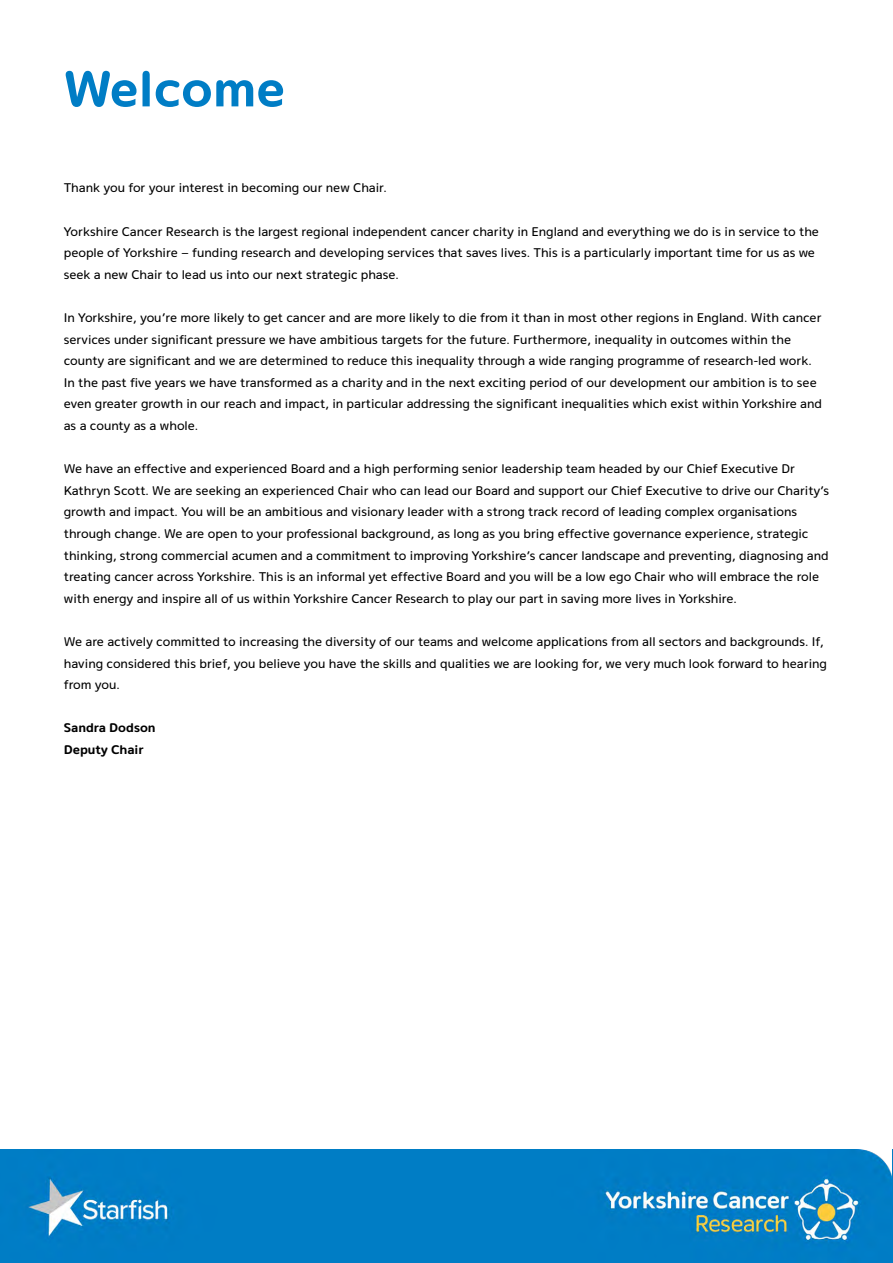
<style>
.page{position:relative;width:893px;height:1263px;background:#fff}
.page>*{position:absolute;margin:0;border:0;box-sizing:border-box;transform-origin:0 0}
.t1{font:700 72px "Termtem";color:#007dc5}
.t2{font:18px/21.6px "Termtem";color:#000}
.t3{font:700 18px "Termtem";color:#000}
</style>
<div class="page">
<img style="left:0;top:1149px;width:893px;height:114px">
<p class="t1" style="left:64px;top:46px;width:223px">Welcome</p>
<p class="t2" style="left:64px;top:177px;width:325px">Thank you for your interest in becoming our new Chair.</p>
<p class="t2" style="left:64px;top:220px;width:757px">Yorkshire Cancer Research is the largest regional independent cancer charity in England and everything we do is in service to the people of Yorkshire – funding research and developing services that saves lives. This is a particularly important time for us as we seek a new Chair to lead us into our next strategic phase.</p>
<p class="t2" style="left:64px;top:307px;width:760px">In Yorkshire, you’re more likely to get cancer and are more likely to die from it than in most other regions in England. With cancer services under significant pressure we have ambitious targets for the future. Furthermore, inequality in outcomes within the county are significant and we are determined to reduce this inequality through a wide ranging programme of research-led work.<br>In the past five years we have transformed as a charity and in the next exciting period of our development our ambition is to see even greater growth in our reach and impact, in particular addressing the significant inequalities which exist within Yorkshire and as a county as a whole.</p>
<p class="t2" style="left:64px;top:458px;width:767px">We have an effective and experienced Board and a high performing senior leadership team headed by our Chief Executive Dr Kathryn Scott. We are seeking an experienced Chair who can lead our Board and support our Chief Executive to drive our Charity’s growth and impact. You will be an ambitious and visionary leader with a strong track record of leading complex organisations through change. We are open to your professional background, as long as you bring effective governance experience, strategic thinking, strong commercial acumen and a commitment to improving Yorkshire’s cancer landscape and preventing, diagnosing and treating cancer across Yorkshire. This is an informal yet effective Board and you will be a low ego Chair who will embrace the role with energy and inspire all of us within Yorkshire Cancer Research to play our part in saving more lives in Yorkshire.</p>
<p class="t2" style="left:64px;top:631px;width:765px">We are actively committed to increasing the diversity of our teams and welcome applications from all sectors and backgrounds. If, having considered this brief, you believe you have the skills and qualities we are looking for, we very much look forward to hearing from you.</p>
<p class="t3" style="left:64px;top:717px;width:93px">Sandra Dodson</p>
<p class="t3" style="left:64px;top:739px;width:82px">Deputy Chair</p>
</div>
